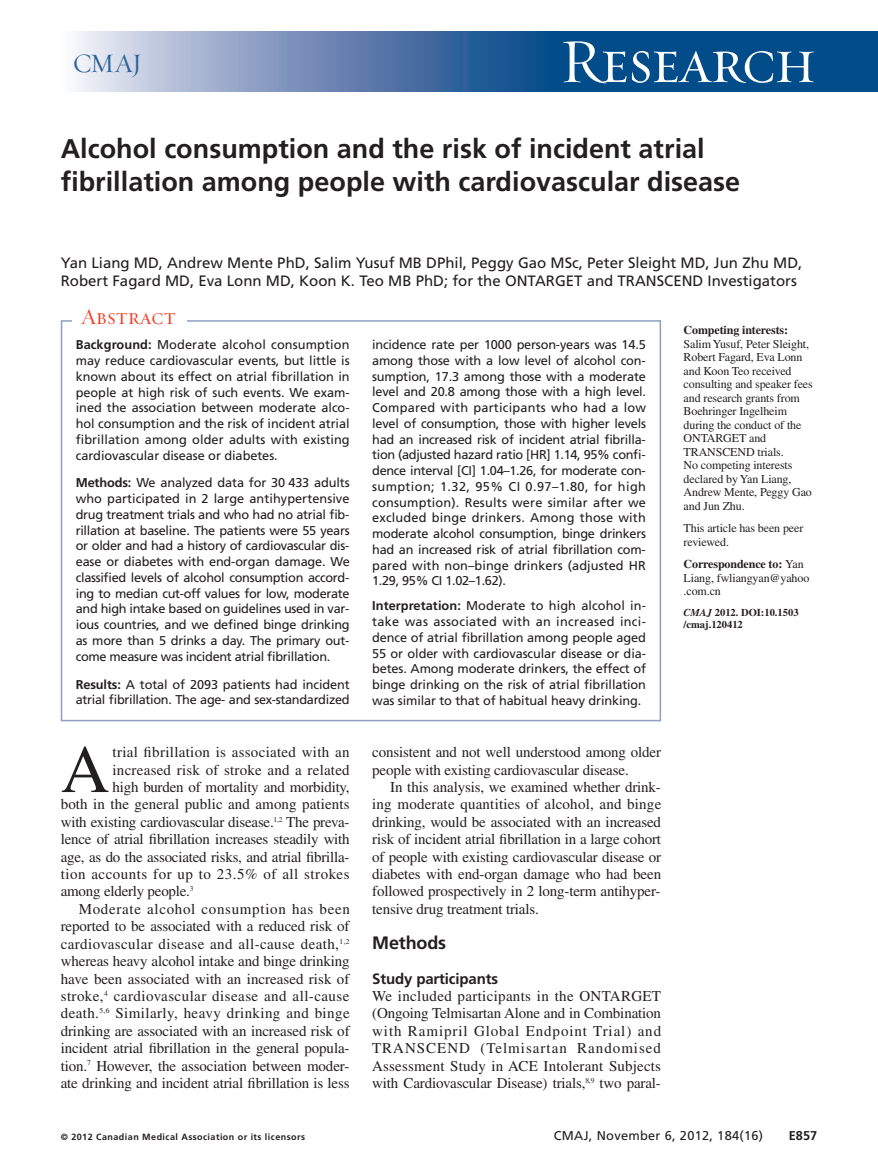
<style>
.page{position:relative;width:878px;height:1175px;background:#fff}
.page>*{position:absolute;margin:0;border:0;box-sizing:border-box;transform-origin:0 0}
.t1{font:67.5px "Times LT Std";color:#231f20}
.t2{font:63px "Requiem Display HTF Small Caps";letter-spacing:-.03em;color:#fff}
.t3{font:700 27px/33px "Frutiger LT Std";color:#231f20}
.t4{font:27px "Requiem Display HTF Roman";color:#2c6199}
.t5{font:22.5px "Requiem Display HTF Small Caps";color:#ef3e22}
.t6{font:700 18px "Frutiger LT Std";letter-spacing:-.01em;color:#231f20}
.t7{font:15px/17.4px "Times LT Std";letter-spacing:-.01em;color:#231f20;text-align:justify}
.t8{font:15px/18px "Frutiger LT Std";color:#231f20}
.t9{font:15px "Times LT Std";letter-spacing:.025em;color:#231f20}
.t10{font:15px "Times LT Std";letter-spacing:.03em;color:#231f20}
.t11{font:15px "Times LT Std";letter-spacing:.02em;color:#231f20}
.t12{font:15px "Times LT Std";letter-spacing:.045em;color:#231f20}
.t13{font:15px "Times LT Std";letter-spacing:.015em;color:#231f20}
.t14{font:700 15px "Frutiger LT Std";letter-spacing:-.01em;color:#231f20}
.t15{font:12.75px/15.8px "Frutiger LT Std";letter-spacing:-.01em;color:#231f20;text-align:justify}
.t16{font:12.75px "Frutiger LT Std";letter-spacing:.025em;color:#231f20}
.t17{font:700 12.75px "Frutiger LT Std";color:#231f20}
.t18{font:12px/13.5px "Times LT Std";letter-spacing:-.01em;color:#231f20}
.t19{font:700 12px "Times LT Std";letter-spacing:-.01em;color:#231f20}
.t20{font:700 10.5px/12px "Times LT Std";color:#231f20}
.t21{font:700 9px "Frutiger LT Std";letter-spacing:.05em;color:#231f20}
.s1{font-weight:700}
.s2{font-style:italic}
</style>
<div class="page">
<div style="left:542px;top:32px;width:336px;height:60px;background:#014c89"></div>
<svg style="left:75px;top:32px;width:467px;height:60px;background:#7893ba"></svg>
<div style="left:61px;top:320px;width:600px;height:401px;border:2px solid #8e9fc4"></div>
<div style="left:72px;top:305px;width:115px;height:29px;background:#fff"></div>
<h3 class="t4" style="left:73px;top:47px;width:71px">CMAJ</h3>
<h2 class="t2" style="left:559px;top:23px;width:258px">Research</h2>
<h3 class="t3" style="left:61px;top:134px;width:681px">Alcohol consumption and the risk of incident atrial fibrillation among people with cardiovascular disease</h3>
<p class="t8" style="left:61px;top:255px;width:743px">Yan Liang MD, Andrew Mente PhD, Salim Yusuf MB DPhil, Peggy Gao MSc, Peter Sleight MD, Jun Zhu MD,<br>Robert Fagard MD, Eva Lonn MD, Koon K. Teo MB PhD; for the ONTARGET and TRANSCEND Investigators</p>
<p class="t19" style="left:683px;top:326px;width:106px">Competing interests:</p>
<p class="t18" style="left:683px;top:338px;width:131px">Salim Yusuf, Peter Sleight,<br>Robert Fagard, Eva Lonn and Koon Teo received consulting and speaker fees and research grants from<br>Boehringer Ingelheim during the conduct of the<br>ONTARGET and<br>TRANSCEND trials.<br>No competing interests declared by Yan Liang,<br>Andrew Mente, Peggy Gao and Jun Zhu.</p>
<p class="t18" style="left:683px;top:522px;width:121px">This article has been peer reviewed.</p>
<p class="t18" style="left:683px;top:558px;width:127px"><span class="s1">Correspondence to:</span> Yan<br>Liang, fwliangyan@yahoo .com.cn</p>
<p class="t20" style="left:683px;top:607px;width:116px"><span class="s2">CMAJ</span> 2012. DOI:10.1503 /cmaj.120412</p>
<h3 class="t5" style="left:81px;top:303px;width:96px">Abstract</h3>
<p class="t15" style="left:372px;top:338px;width:275px">incidence rate per 1000 person-years was 14.5 among those with a low level of alcohol con&shy;sumption, 17.3 among those with a moderate level and 20.8 among those with a high level.<br>Compared with participants who had a low level of consumption, those with higher levels had an increased risk of incident atrial fibrilla&shy;tion (adjusted hazard ratio [HR] 1.14, 95% confi&shy;dence interval [CI] 1.04–1.26, for moderate con&shy;sumption; 1.32, 95% CI 0.97–1.80, for high consumption). Results were similar after we excluded binge drinkers. Among those with moderate alcohol consumption, binge drinkers had an increased risk of atrial fibrillation com&shy;pared with non–binge drinkers (adjusted HR 1.29, 95% CI 1.02–1.62).</p>
<p class="t15" style="left:372px;top:599px;width:275px"><span class="s1">Interpretation:</span> Moderate to high alcohol in - take was associated with an increased inci&shy;dence of atrial fibrillation among people aged 55 or older with cardiovascular disease or dia&shy;betes. Among moderate drinkers, the effect of binge drinking on the risk of atrial fibrillation was similar to that of habitual heavy drinking.</p>
<p class="t15" style="left:76px;top:338px;width:275px"><span class="s1">Background:</span> Moderate alcohol consumption may reduce cardiovascular events, but little is known about its effect on atrial fibrillation in people at high risk of such events. We exam&shy;ined the association between moderate alco&shy;hol consumption and the risk of incident atrial fibrillation among older adults with existing cardiovascular disease or diabetes.</p>
<p class="t15" style="left:76px;top:476px;width:275px"><span class="s1">Methods:</span> We analyzed data for 30 433 adults who participated in 2 large antihypertensive drug treatment trials and who had no atrial fib&shy;rillation at baseline. The patients were 55 years or older and had a history of cardiovascular dis&shy;ease or diabetes with end-organ damage. We classified levels of alcohol consumption accord&shy;ing to median cut-off values for low, moderate and high intake based on guidelines used in var&shy;ious countries, and we defined binge drinking as more than 5 drinks a day. The primary out&shy;come measure was incident atrial fibrillation.</p>
<p class="t15" style="left:76px;top:677px;width:275px"><span class="s1">Results:</span> A total of 2093 patients had incident atrial fibrillation. The age- and sex- standardized</p>
<h1 class="t1" style="left:61px;top:746px;width:50px">A</h1>
<p class="t11" style="left:112px;top:747px;width:238px">trial fibrillation is associated with an</p>
<p class="t13" style="left:112px;top:764px;width:239px">increased risk of stroke and a related</p>
<p class="t7" style="left:112px;top:780px;width:238px">high burden of mortality and morbidity,</p>
<p class="t7" style="left:61px;top:797px;width:290px">both in the general public and among pa tients</p>
<p class="t7" style="left:61px;top:814px;width:290px">with existing cardiovascular disease.<sup>1,2</sup> The preva-</p>
<p class="t7" style="left:61px;top:832px;width:290px">lence of atrial fibrillation increases steadily with</p>
<p class="t7" style="left:61px;top:849px;width:290px">age, as do the associated risks, and atrial fibrilla-</p>
<p class="t10" style="left:61px;top:868px;width:290px">tion accounts for up to 23.5% of all strokes</p>
<p class="t7" style="left:61px;top:884px;width:134px">among elderly people.<sup>3</sup></p>
<p class="t12" style="left:79px;top:903px;width:272px">Moderate alcohol consumption has been</p>
<p class="t7" style="left:61px;top:919px;width:290px">reported to be associated with a reduced risk of</p>
<p class="t9" style="left:61px;top:938px;width:290px">cardiovascular disease and all-cause death,<sup>1,2</sup></p>
<p class="t7" style="left:61px;top:954px;width:290px">whereas heavy alcohol intake and binge drinking</p>
<p class="t7" style="left:61px;top:971px;width:290px">have been associated with an increased risk of</p>
<p class="t10" style="left:61px;top:990px;width:290px">stroke,<sup>4</sup> cardiovascular disease and all-cause</p>
<p class="t9" style="left:61px;top:1008px;width:290px">death.<sup>5,6</sup> Similarly, heavy drinking and binge</p>
<p class="t7" style="left:61px;top:1023px;width:290px">drinking are associated with an increased risk of</p>
<p class="t7" style="left:61px;top:1041px;width:290px">incident atrial fibrillation in the general popula-</p>
<p class="t7" style="left:61px;top:1058px;width:290px">tion.<sup>7</sup> However, the association between moder-</p>
<p class="t7" style="left:61px;top:1075px;width:290px">ate drinking and incident atrial fibrillation is less</p>
<p class="t7" style="left:372px;top:745px;width:290px">consistent and not well understood among older people with existing cardiovascular disease.</p>
<p class="t7" style="left:372px;top:780px;width:291px;text-indent:18px">In this analysis, we examined whether drink&shy;ing moderate quantities of alcohol, and binge drinking, would be associated with an increased risk of incident atrial fibrillation in a large cohort of people with existing cardiovascular disease or diabetes with end-organ damage who had been followed prospectively in 2 long-term antihyper&shy;tensive drug treatment trials.</p>
<h3 class="t6" style="left:372px;top:935px;width:75px">Methods</h3>
<p class="t14" style="left:372px;top:972px;width:127px">Study participants</p>
<p class="t7" style="left:372px;top:988px;width:290px">We included participants in the ONTARGET (Ongoing Telmisartan Alone and in Combination with Ramipril Global Endpoint Trial) and TRANSCEND (Telmisartan Randomised Assessment Study in ACE Intolerant Subjects with Cardiovascular Disease) trials,<sup>8,9</sup> two paral-</p>
<p class="t21" style="left:61px;top:1132px;width:246px">© 2012 Canadian Medical Association or its licensors</p>
<p class="t16" style="left:553px;top:1130px;width:211px">CMAJ, November 6, 2012, 184(16)</p>
<p class="t17" style="left:788px;top:1130px;width:30px">E857</p>
</div>
